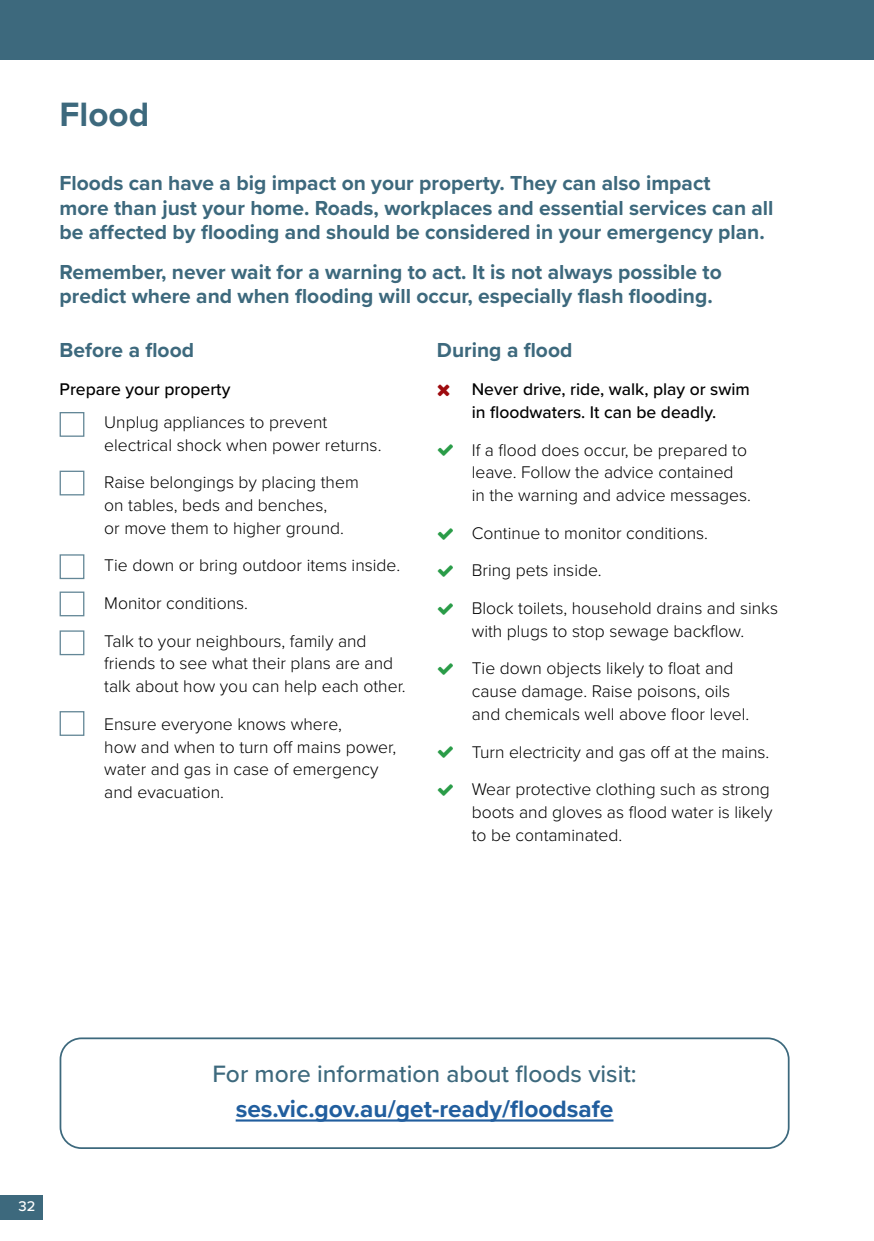
<style>
.page{position:relative;width:874px;height:1241px;background:#fff}
.page>*{position:absolute;margin:0;border:0;box-sizing:border-box;transform-origin:0 0}
.t1{font:700 35px "Proxima Nova";color:#3d697d}
.t2{font:500 24.5px "Proxima Nova";color:#3d697d}
.t3{font:700 24.5px "Proxima Nova";color:#215e9e}
.t4{font:700 21px/24.5px "Proxima Nova";color:#3d697d}
.t5{font:300 17.5px/22.8px "Proxima Nova";color:#000}
.t6{font:500 17.5px/22.8px "Proxima Nova";color:#000}
.t7{font:500 14.53px "Proxima Nova";color:#fff}
</style>
<div class="page">
<div style="left:0;top:1194px;width:42px;height:25px;background:#3d697d"></div>
<div style="left:0;top:0;width:873px;height:60px;background:#3d697d"></div>
<div style="left:60px;top:412px;width:24px;height:25px;background:#fff;border:1px solid #3d697d"></div>
<div style="left:60px;top:470px;width:24px;height:25px;background:#fff;border:1px solid #3d697d"></div>
<div style="left:60px;top:554px;width:24px;height:25px;background:#fff;border:1px solid #3d697d"></div>
<div style="left:60px;top:591px;width:24px;height:25px;background:#fff;border:1px solid #3d697d"></div>
<div style="left:60px;top:630px;width:24px;height:25px;background:#fff;border:1px solid #3d697d"></div>
<div style="left:60px;top:711px;width:24px;height:24px;background:#fff;border:1px solid #3d697d"></div>
<hr style="left:235px;top:1119px;width:378px;height:2px;background:#215e9e">
<div style="left:60px;top:1037px;width:729px;height:111px;border:2px solid #3d697d;border-radius:21px"></div>
<h1 class="t1" style="left:60px;top:88px;width:91px">Flood</h1>
<p class="t4" style="left:60px;top:170px;width:715px">Floods can have a big impact on your property. They can also impact<br>more than just your home. Roads, workplaces and essential services can all be affected by flooding and should be considered in your emergency plan.</p>
<p class="t4" style="left:60px;top:259px;width:663px">Remember, never wait for a warning to act. It is not always possible to predict where and when flooding will occur, especially flash flooding.</p>
<p class="t4" style="left:60px;top:338px;width:136px">Before a flood</p>
<p class="t6" style="left:60px;top:377px;width:172px">Prepare your property</p>
<p class="t5" style="left:104px;top:409px;width:278px">Unplug appliances to prevent electrical shock when power returns.</p>
<p class="t5" style="left:104px;top:470px;width:256px">Raise belongings by placing them on tables, beds and benches,<br>or move them to higher ground.</p>
<p class="t5" style="left:104px;top:545px;width:297px;line-height:37.6px">Tie down or bring outdoor items inside.<br>Monitor conditions.<br>Talk to your neighbours, family and</p>
<p class="t5" style="left:104px;top:651px;width:303px">friends to see what their plans are and talk about how you can help each other.</p>
<p class="t5" style="left:104px;top:711px;width:293px">Ensure everyone knows where,<br>how and when to turn off mains power, water and gas in case of emergency and evacuation.</p>
<p class="t4" style="left:437px;top:338px;width:137px">During a flood</p>
<p class="t6" style="left:471px;top:377px;width:279px">Never drive, ride, walk, play or swim in floodwaters. It can be deadly.</p>
<p class="t5" style="left:471px;top:437px;width:280px">If a flood does occur, be prepared to leave. Follow the advice contained in the warning and advice messages.</p>
<p class="t5" style="left:471px;top:513px;width:308px;line-height:37.6px">Continue to monitor conditions.<br>Bring pets inside.<br>Block toilets, household drains and sinks</p>
<p class="t5" style="left:471px;top:611px;width:274px;line-height:37.6px">with plugs to stop sewage backflow.<br>Tie down objects likely to float and</p>
<p class="t5" style="left:471px;top:679px;width:279px">cause damage. Raise poisons, oils and chemicals well above floor level.</p>
<p class="t5" style="left:471px;top:732px;width:299px;line-height:37.6px">Turn electricity and gas off at the mains.<br>Wear protective clothing such as strong</p>
<p class="t5" style="left:471px;top:799px;width:302px">boots and gloves as flood water is likely to be contaminated.</p>
<p class="t7" style="left:18px;top:1195px;width:18px">32</p>
<h2 class="t2" style="left:212px;top:1055px;width:426px">For more information about floods visit:</h2>
<h2 class="t3" style="left:235px;top:1090px;width:379px">ses.vic.gov.au/get-ready/floodsafe</h2>
</div>
